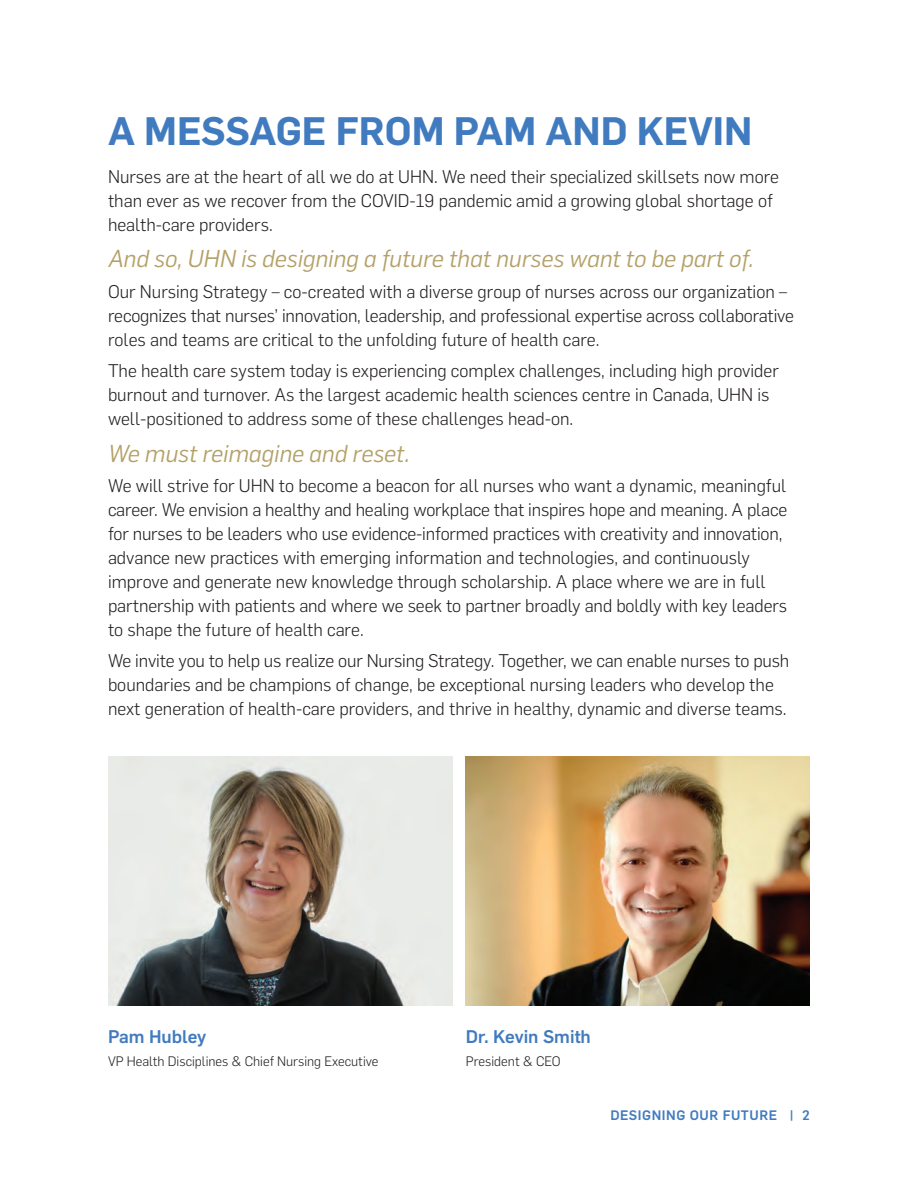
<style>
.page{position:relative;width:918px;height:1188px;background:#fff}
.page>*{position:absolute;margin:0;border:0;box-sizing:border-box;transform-origin:0 0}
.t1{font:600 39px "Flama";color:#417bbf}
.t2{font:italic 24px "Flama";color:#b4a168}
.t3{font:300 18px/24px "Flama";color:#231f20}
.t4{font:500 18px "Flama";color:#417bbf}
.t5{font:300 13.5px "Flama";color:#231f20}
.t6{font:500 13.5px "Flama";letter-spacing:.04em;color:#417bbf}
</style>
<div class="page">
<img style="left:466px;top:756px;width:344px;height:250px">
<img style="left:108px;top:756px;width:344px;height:250px">
<p class="t1" style="left:108px;top:103px;width:646px">A MESSAGE FROM PAM AND KEVIN</p>
<p class="t3" style="left:108px;top:163px;width:673px">Nurses are at the heart of all we do at UHN. We need their specialized skillsets now more than ever as we recover from the COVID-19 pandemic amid a growing global shortage of health-care providers.</p>
<p class="t2" style="left:108px;top:243px;width:647px">And so, UHN is designing a future that nurses want to be part of.</p>
<p class="t3" style="left:108px;top:279px;width:688px">Our Nursing Strategy – co-created with a diverse group of nurses across our organization – recognizes that nurses’ innovation, leadership, and professional expertise across collaborative roles and teams are critical to the unfolding future of health care.</p>
<p class="t3" style="left:108px;top:357px;width:672px">The health care system today is experiencing complex challenges, including high provider burnout and turnover. As the largest academic health sciences centre in Canada, UHN is well-positioned to address some of these challenges head-on.</p>
<p class="t2" style="left:108px;top:437px;width:303px">We must reimagine and reset.</p>
<p class="t3" style="left:108px;top:473px;width:681px">We will strive for UHN to become a beacon for all nurses who want a dynamic, meaningful career. We envision a healthy and healing workplace that inspires hope and meaning. A place for nurses to be leaders who use evidence-informed practices with creativity and innovation, advance new practices with emerging information and technologies, and continuously improve and generate new knowledge through scholarship. A place where we are in full partnership with patients and where we seek to partner broadly and boldly with key leaders to shape the future of health care.</p>
<p class="t3" style="left:108px;top:648px;width:683px">We invite you to help us realize our Nursing Strategy. Together, we can enable nurses to push boundaries and be champions of change, be exceptional nursing leaders who develop the next generation of health-care providers, and thrive in healthy, dynamic and diverse teams.</p>
<p class="t4" style="left:108px;top:1024px;width:100px">Pam Hubley</p>
<p class="t5" style="left:108px;top:1052px;width:272px">VP Health Disciplines &amp; Chief Nursing Executive</p>
<p class="t4" style="left:466px;top:1024px;width:127px">Dr. Kevin Smith</p>
<p class="t5" style="left:466px;top:1052px;width:96px">President &amp; CEO</p>
<p class="t6" style="left:610px;top:1105px;width:201px">DESIGNING OUR FUTURE | 2</p>
</div>
